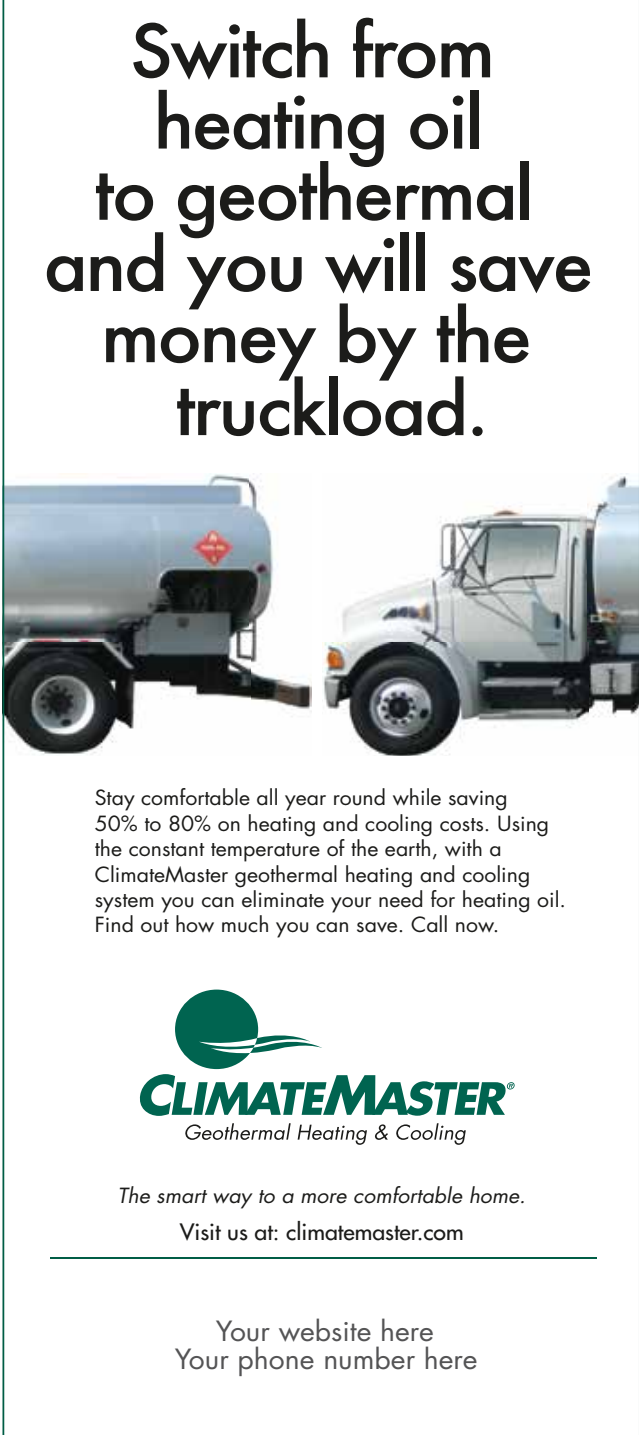
<style>
.page{position:relative;width:639px;height:1435px;background:#fff}
.page>*{position:absolute;margin:0;border:0;box-sizing:border-box;transform-origin:0 0}
.t1{font:500 71.25px/71.5px "Futura";letter-spacing:-.035em;color:#1c1c1a;text-align:center;scale:1.04 1}
.t2{font:27.25px/28.8px "Futura";color:#545455;text-align:center;scale:1.04 1}
.t3{font:22px "Futura";color:#1c1c1a;scale:1.04 1}
.t4{font:20.25px/25.5px "Futura";color:#1c1c1a;scale:1.04 1}
.t5{font:italic 20.25px "Futura";color:#1c1c1a;scale:1.04 1}
</style>
<div class="page">
<img style="left:4px;top:473px;width:307px;height:283px">
<img style="left:322px;top:473px;width:316px;height:283px">
<hr style="left:50px;top:1257px;width:547px;height:2px;background:#005d45">
<hr style="left:2px;top:0;width:2px;height:1435px;background:#005d45">
<svg style="left:139px;top:990px;width:375px;height:126px"></svg>
<svg style="left:185px;top:1123px;width:105px;height:17px"></svg>
<svg style="left:297px;top:1125px;width:70px;height:20px"></svg>
<svg style="left:375px;top:1124px;width:13px;height:16px"></svg>
<svg style="left:396px;top:1123px;width:69px;height:22px"></svg>
<h1 class="t1" style="left:43px;top:14px;width:530px">Switch from heating oil<br>to geothermal and you will save money by the truckload.</h1>
<p class="t4" style="left:95px;top:785px;width:454px">Stay comfortable all year round while saving<br>50% to 80% on heating and cooling costs. Using the constant temperature of the earth, with a ClimateMaster geothermal heating and cooling system you can eliminate your need for heating oil.<br>Find out how much you can save. Call now.</p>
<p class="t5" style="left:117px;top:1181px;width:394px">The smart way to a more comfortable home.</p>
<p class="t3" style="left:180px;top:1217px;width:274px">Visit us at: climatemaster.com</p>
<h2 class="t2" style="left:175px;top:1316px;width:292px">Your website here<br>Your phone number here</h2>
</div>
